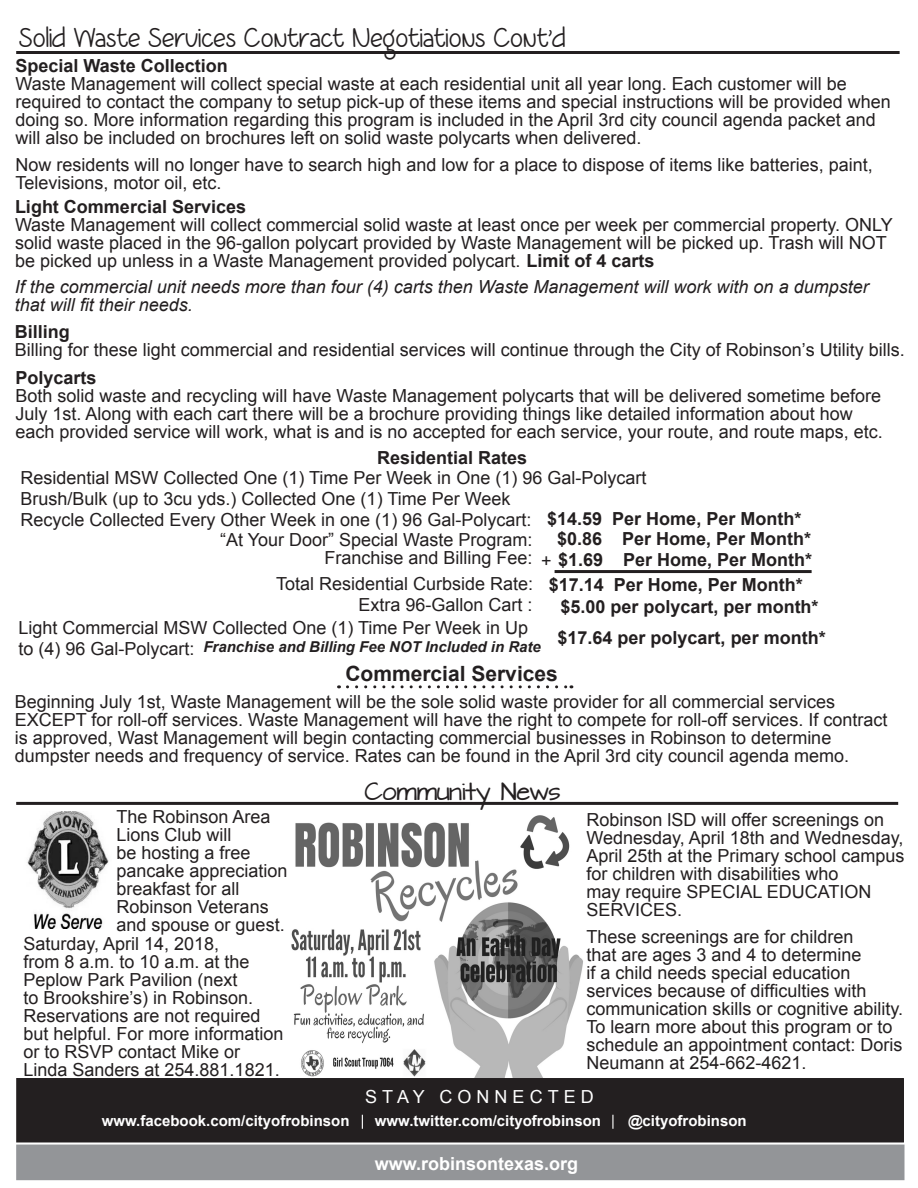
<style>
.page{position:relative;width:918px;height:1188px;background:#fff}
.page>*{position:absolute;margin:0;border:0;box-sizing:border-box;transform-origin:0 0}
.t1{font:27px "Coffee At Midnight Demo";color:#231f20}
.t2{font:700 21px "Arial";color:#231f20}
.t3{font:21px "Architects Daughter";letter-spacing:-.01em;color:#231f20}
.t4{font:18px/18px "Arial";color:#231f20}
.t5{font:700 18px "Arial";color:#231f20}
.t6{font:italic 18px/18px "Arial";color:#231f20}
.t7{font:700 18px "Arial";color:#fff}
.t8{font:18px "Arial";letter-spacing:.28em;color:#fff}
.t9{font:700 15px "Arial";color:#fff}
.t10{font:italic 700 15px "Arial";color:#231f20}
.s1{font-weight:700}
.s2{font-weight:400}
</style>
<div class="page">
<img style="left:291px;top:815px;width:292px;height:263px">
<div style="left:16px;top:1145px;width:888px;height:35px;background:#939598"></div>
<hr style="left:16px;top:802px;width:882px;height:3px;background:#231f20">
<div style="left:17px;top:1079px;width:886px;height:63px;background:#231f20"></div>
<div style="left:16px;top:1078px;width:888px;height:64px;border:2px solid #231f20"></div>
<svg style="left:362px;top:1115px;width:1px;height:14px"></svg>
<svg style="left:612px;top:1115px;width:2px;height:14px"></svg>
<hr style="left:16px;top:51px;width:884px;height:3px;background:#231f20">
<img style="left:27px;top:811px;width:82px;height:118px">
<hr style="left:555px;top:570px;width:257px;height:3px;background:#231f20">
<svg style="left:347px;top:685px;width:225px;height:3px"></svg>
<p class="t1" style="left:18px;top:20px;width:549px">Solid Waste Services Contract Negotiations Cont’d</p>
<p class="t5" style="left:15px;top:53px;width:214px">Special Waste Collection</p>
<p class="t4" style="left:15px;top:74px;width:877px">Waste Management will collect special waste at each residential unit all year long. Each customer will be required to contact the company to setup pick-up of these items and special instructions will be provided when doing so. More information regarding this program is included in the April 3rd city council agenda packet and will also be included on brochures left on solid waste polycarts when delivered.</p>
<p class="t4" style="left:15px;top:155px;width:859px">Now residents will no longer have to search high and low for a place to dispose of items like batteries, paint,<br>Televisions, motor oil, etc.</p>
<p class="t5" style="left:15px;top:194px;width:233px">Light Commercial Services</p>
<p class="t4" style="left:15px;top:215px;width:880px">Waste Management will collect commercial solid waste at least once per week per commercial property. ONLY solid waste placed in the 96-gallon polycart provided by Waste Management will be picked up. Trash will NOT be picked up unless in a Waste Management provided polycart. <span class="s1">Limit of 4 carts</span></p>
<p class="t6" style="left:15px;top:278px;width:856px">If the commercial unit needs more than four (4) carts then Waste Management will work with on a dumpster that will fit their needs.</p>
<p class="t5" style="left:15px;top:319px;width:57px">Billing</p>
<p class="t4" style="left:15px;top:340px;width:892px">Billing for these light commercial and residential services will continue through the City of Robinson’s Utility bills.</p>
<p class="t5" style="left:16px;top:365px;width:83px">Polycarts</p>
<p class="t4" style="left:16px;top:386px;width:869px">Both solid waste and recycling will have Waste Management polycarts that will be delivered sometime before<br>July 1st. Along with each cart there will be a brochure providing things like detailed information about how each provided service will work, what is and is no accepted for each service, your route, and route maps, etc.</p>
<p class="t5" style="left:377px;top:445px;width:152px">Residential Rates</p>
<p class="t4" style="left:21px;top:469px;width:627px">Residential MSW Collected One (1) Time Per Week in One (1) 96 Gal-Polycart</p>
<p class="t4" style="left:21px;top:490px;width:491px">Brush/Bulk (up to 3cu yds.) Collected One (1) Time Per Week</p>
<p class="t4" style="left:21px;top:511px;width:512px">Recycle Collected Every Other Week in one (1) 96 Gal-Polycart:</p>
<p class="t5" style="left:547px;top:507px;width:256px">$14.59 Per Home, Per Month*</p>
<p class="t5" style="left:557px;top:527px;width:256px">$0.86 Per Home, Per Month*</p>
<p class="t5" style="left:549px;top:573px;width:256px">$17.14 Per Home, Per Month*</p>
<p class="t4" style="left:220px;top:531px;width:314px">“At Your Door” Special Waste Program:</p>
<p class="t4" style="left:276px;top:575px;width:259px">Total Residential Curbside Rate:</p>
<p class="t4" style="left:324px;top:549px;width:210px">Franchise and Billing Fee:</p>
<p class="t5" style="left:541px;top:548px;width:272px"><span class="s2">+</span> $1.69 Per Home, Per Month*</p>
<p class="t4" style="left:358px;top:596px;width:176px">Extra 96-Gallon Cart :</p>
<p class="t5" style="left:561px;top:595px;width:260px">$5.00 per polycart, per month*</p>
<p class="t4" style="left:18px;top:617px;width:511px;line-height:21px">Light Commercial MSW Collected One (1) Time Per Week in Up to (4) 96 Gal-Polycart:</p>
<p class="t5" style="left:558px;top:626px;width:270px">$17.64 per polycart, per month*</p>
<p class="t10" style="left:203px;top:637px;width:339px">Franchise and Billing Fee NOT Included in Rate</p>
<p class="t2" style="left:345px;top:660px;width:214px">Commercial Services</p>
<p class="t4" style="left:15px;top:692px;width:874px">Beginning July 1st, Waste Management will be the sole solid waste provider for all commercial services EXCEPT for roll-off services. Waste Management will have the right to compete for roll-off services. If contract is approved, Wast Management will begin contacting commercial businesses in Robinson to determine dumpster needs and frequency of service. Rates can be found in the April 3rd city council agenda memo.</p>
<p class="t4" style="left:117px;top:808px;width:173px">The Robinson Area<br>Lions Club will<br>be hosting a free pancake appreciation breakfast for all<br>Robinson Veterans and spouse or guest.</p>
<p class="t4" style="left:24px;top:935px;width:262px">Saturday, April 14, 2018,<br>from 8 a.m. to 10 a.m. at the<br>Peplow Park Pavilion (next<br>to Brookshire’s) in Robinson.<br>Reservations are not required but helpful. For more information or to RSVP contact Mike or<br>Linda Sanders at 254.881.1821.</p>
<p class="t3" style="left:364px;top:777px;width:197px">Community News</p>
<p class="t4" style="left:586px;top:810px;width:320px">Robinson lSD will offer screenings on<br>Wednesday, April 18th and Wednesday,<br>April 25th at the Primary school campus for children with disabilities who<br>may require SPECIAL EDUCATION<br>SERVICES.</p>
<p class="t4" style="left:586px;top:927px;width:318px">These screenings are for children<br>that are ages 3 and 4 to determine<br>if a child needs special education services because of difficulties with communication skills or cognitive ability.<br>To learn more about this program or to schedule an appointment contact: Doris Neumann at 254-662-4621.</p>
<p class="t8" style="left:365px;top:1085px;width:230px">STAY CONNECTED</p>
<p class="t9" style="left:102px;top:1110px;width:249px">www.facebook.com/cityofrobinson</p>
<p class="t9" style="left:375px;top:1110px;width:228px">www.twitter.com/cityofrobinson</p>
<p class="t9" style="left:628px;top:1110px;width:120px">@cityofrobinson</p>
<p class="t7" style="left:375px;top:1151px;width:205px">www.robinsontexas.org</p>
</div>
